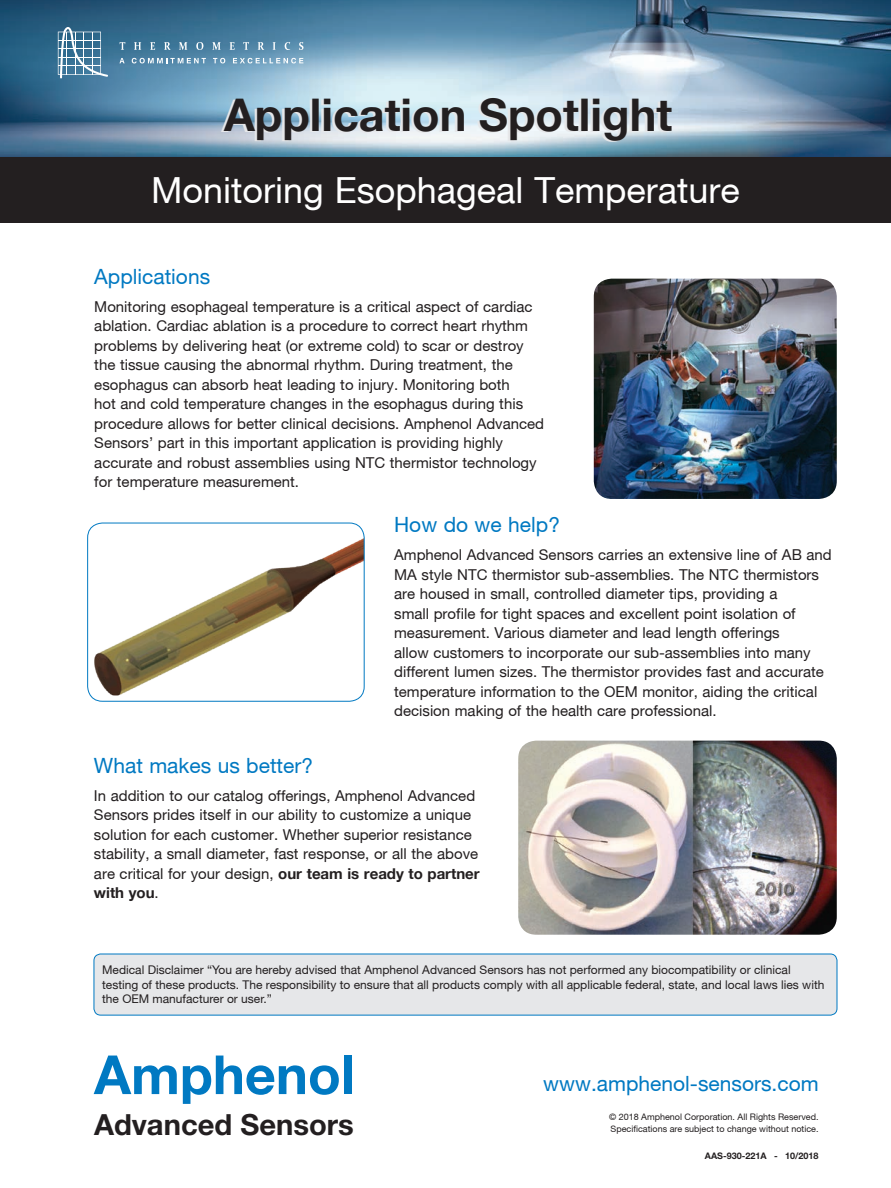
<style>
.page{position:relative;width:891px;height:1188px;background:#fff}
.page>*{position:absolute;margin:0;border:0;box-sizing:border-box;transform-origin:0 0}
.t1{font:700 54px "Helvetica Neue LT Std";color:#0079c2}
.t2{font:700 45px "Helvetica Neue";color:#231f20}
.t3{font:36px "Helvetica Neue";color:#fff}
.t4{font:700 29.1px "Helvetica Neue LT Std";color:#231f20}
.t5{font:21px "Helvetica Neue";color:#0079c2}
.t6{font:15px/19.5px "Helvetica Neue";color:#231f20}
.t7{font:12px/14.4px "Helvetica Neue";color:#231f20}
.t8{font:9px/12px "Helvetica Neue";color:#231f20}
.t9{font:700 9px "Helvetica Neue";color:#231f20}
.s1{font-weight:700}
</style>
<div class="page">
<img style="left:0;top:0;width:891px;height:157px">
<svg style="left:58px;top:27px;width:50px;height:51px"></svg>
<svg style="left:120px;top:42px;width:5px;height:8px"></svg>
<svg style="left:134px;top:42px;width:7px;height:8px"></svg>
<svg style="left:150px;top:42px;width:5px;height:8px"></svg>
<svg style="left:164px;top:42px;width:7px;height:8px"></svg>
<svg style="left:179px;top:42px;width:8px;height:8px"></svg>
<svg style="left:196px;top:42px;width:7px;height:8px"></svg>
<svg style="left:212px;top:42px;width:9px;height:8px"></svg>
<svg style="left:230px;top:42px;width:5px;height:8px"></svg>
<svg style="left:243px;top:42px;width:6px;height:8px"></svg>
<svg style="left:258px;top:42px;width:6px;height:8px"></svg>
<svg style="left:273px;top:42px;width:3px;height:8px"></svg>
<svg style="left:285px;top:42px;width:5px;height:8px"></svg>
<svg style="left:299px;top:42px;width:4px;height:8px"></svg>
<svg style="left:119px;top:58px;width:6px;height:5px"></svg>
<svg style="left:132px;top:58px;width:74px;height:5px"></svg>
<svg style="left:213px;top:58px;width:12px;height:5px"></svg>
<svg style="left:233px;top:58px;width:70px;height:5px"></svg>
<div style="left:94px;top:954px;width:743px;height:61px;background:#e6e7e9;border-radius:7px"></div>
<div style="left:94px;top:954px;width:743px;height:62px;border:1px solid #0079c2;border-radius:7px"></div>
<div style="left:0;top:157px;width:891px;height:66px;background:#231f20"></div>
<img style="left:594px;top:279px;width:243px;height:220px">
<img style="left:94px;top:523px;width:269px;height:172px">
<div style="left:87px;top:523px;width:278px;height:179px;border:1px solid #0079c2;border-radius:15px"></div>
<img style="left:518px;top:741px;width:319px;height:194px">
<h2 class="t2" style="left:224px;top:87px;width:450px">Application Spotlight</h2>
<h3 class="t3" style="left:151px;top:169px;width:590px">Monitoring Esophageal Temperature</h3>
<h3 class="t5" style="left:94px;top:264px;width:117px">Applications</h3>
<p class="t6" style="left:94px;top:296px;width:451px">Monitoring esophageal temperature is a critical aspect of cardiac ablation. Cardiac ablation is a procedure to correct heart rhythm problems by delivering heat (or extreme cold) to scar or destroy the tissue causing the abnormal rhythm. During treatment, the esophagus can absorb heat leading to injury. Monitoring both<br>hot and cold temperature changes in the esophagus during this procedure allows for better clinical decisions. Amphenol Advanced Sensors’ part in this important application is providing highly accurate and robust assemblies using NTC thermistor technology for temperature measurement.</p>
<h3 class="t5" style="left:394px;top:512px;width:167px">How do we help?</h3>
<p class="t6" style="left:394px;top:545px;width:439px">Amphenol Advanced Sensors carries an extensive line of AB and MA style NTC thermistor sub-assemblies. The NTC thermistors are housed in small, controlled diameter tips, providing a<br>small profile for tight spaces and excellent point isolation of measurement. Various diameter and lead length offerings<br>allow customers to incorporate our sub-assemblies into many different lumen sizes. The thermistor provides fast and accurate temperature information to the OEM monitor, aiding the critical decision making of the health care professional.</p>
<h3 class="t5" style="left:94px;top:753px;width:221px">What makes us better?</h3>
<p class="t6" style="left:94px;top:785px;width:387px">In addition to our catalog offerings, Amphenol Advanced Sensors prides itself in our ability to customize a unique solution for each customer. Whether superior resistance stability, a small diameter, fast response, or all the above are critical for your design, <span class="s1">our team is ready to partner with you</span>.</p>
<p class="t7" style="left:102px;top:963px;width:724px">Medical Disclaimer “You are hereby advised that Amphenol Advanced Sensors has not performed any biocompatibility or clinical testing of these products. The responsibility to ensure that all products comply with all applicable federal, state, and local laws lies with the OEM manufacturer or user.”</p>
<h1 class="t1" style="left:94px;top:1041px;width:262px">Amphenol</h1>
<h3 class="t4" style="left:94px;top:1107px;width:261px">Advanced Sensors</h3>
<h3 class="t5" style="left:543px;top:1071px;width:277px">www.amphenol-sensors.com</h3>
<p class="t8" style="left:609px;top:1110px;width:211px">© 2018 Amphenol Corporation. All Rights Reserved.<br>Specifications are subject to change without notice.</p>
<p class="t9" style="left:705px;top:1150px;width:115px">AAS-930-221A - 10/2018</p>
</div>
